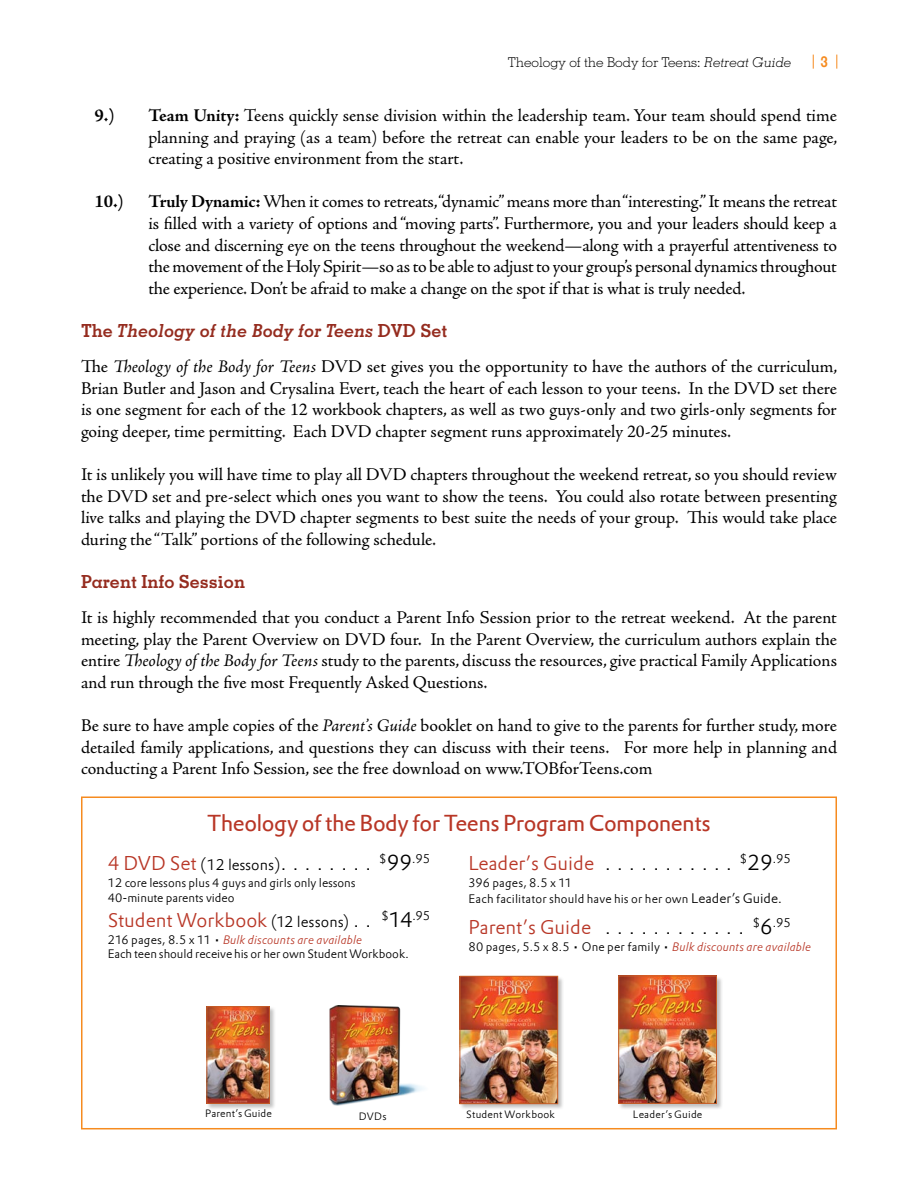
<style>
.page{position:relative;width:918px;height:1188px;background:#fff}
.page>*{position:absolute;margin:0;border:0;box-sizing:border-box;transform-origin:0 0}
.t1{font:22.5px "DTL Prokyon T";letter-spacing:-.025em;color:#b83626}
.t2{font:19.5px "DTL Prokyon T Light";color:#b83626}
.t3{font:18px/21.6px "Adobe Jenson Pro";letter-spacing:-.005em;color:#000;text-align:justify}
.t4{font:italic 700 18px "Memphis";color:#952c1f}
.t5{font:700 18px "Memphis";color:#952c1f}
.t6{font:700 18px "Adobe Jenson Pro";color:#000}
.t7{font:15px "DTL Prokyon T Light";color:#000}
.t8{font:700 15px "Memphis";color:#f68b1f}
.t9{font:300 13.5px "Memphis";color:#000}
.t10{font:12.3px "DTL Prokyon T Light";color:#000}
.t11{font:12px/14.4px "DTL Prokyon T Light";color:#000}
.t12{font:10.5px "DTL Prokyon T Light";letter-spacing:.02em;color:#000}
.s1{font-style:italic}
.s2{font-weight:700}
.s3{font-style:normal}
.s4{font-size:19.5px;color:#b83626}
.s5{font-size:18px}
.s6{font-size:21px}
.s7{font-size:15px;color:#000}
.s8{font-size:18px;color:#000}
.s9{font-style:italic;color:#b83626}
.s10{font-size:13.5px}
</style>
<div class="page">
<svg style="left:813px;top:55px;width:1px;height:14px"></svg>
<svg style="left:837px;top:55px;width:1px;height:14px"></svg>
<div style="left:81px;top:796px;width:756px;height:333px;background:#fff;border:2px solid #f68b1f"></div>
<div style="left:460px;top:976px;width:110px;height:140px;background:#000;opacity:.25"></div>
<img style="left:462px;top:978px;width:94px;height:124px">
<div style="left:460px;top:976px;width:98px;height:128px;border:1px solid #c65e28"></div>
<img style="left:329px;top:1006px;width:95px;height:100px">
<div style="left:618px;top:976px;width:111px;height:140px;background:#000;opacity:.25"></div>
<img style="left:621px;top:978px;width:94px;height:123px">
<div style="left:619px;top:976px;width:98px;height:127px;border:1px solid #c65e28"></div>
<div style="left:207px;top:1006px;width:75px;height:110px;background:#000;opacity:.25"></div>
<img style="left:209px;top:1009px;width:58px;height:92px">
<div style="left:207px;top:1007px;width:62px;height:96px;border:1px solid #c65e28"></div>
<p class="t9" style="left:508px;top:54px;width:285px">Theology of the Body for Teens: <span class="s1">Retreat Guide</span></p>
<p class="t8" style="left:821px;top:52px;width:9px">3</p>
<p class="t6" style="left:94px;top:105px;width:22px">9.)</p>
<p class="t3" style="left:148px;top:105px;width:690px"><span class="s2">Team Unity:</span> Teens quickly sense division within the leadership team. Your team should spend time planning and praying (as a team) before the retreat can enable your leaders to be on the same page, creating a positive environment from the start.</p>
<p class="t6" style="left:94px;top:191px;width:31px">10.)</p>
<p class="t3" style="left:148px;top:191px;width:690px"><span class="s2">Truly Dynamic:</span> When it comes to retreats, “dynamic” means more than “interesting.” It means the retreat is filled with a variety of options and “moving parts”. Furthermore, you and your leaders should keep a close and discerning eye on the teens throughout the weekend—along with a prayerful attentiveness to the movement of the Holy Spirit—so as to be able to adjust to your group’s personal dynamics throughout the experience. Don’t be afraid to make a change on the spot if that is what is truly needed.</p>
<p class="t4" style="left:81px;top:319px;width:368px"><span class="s3">The</span> Theology of the Body for Teens <span class="s3">DVD Set</span></p>
<p class="t3" style="left:81px;top:356px;width:758px">The <span class="s1">Theology of the Body for Teens</span> DVD set gives you the opportunity to have the authors of the curriculum, Brian Butler and Jason and Crysalina Evert, teach the heart of each lesson to your teens. In the DVD set there is one segment for each of the 12 workbook chapters, as well as two guys-only and two girls-only segments for going deeper, time permitting. Each DVD chapter segment runs approximately 20-25 minutes.</p>
<p class="t3" style="left:81px;top:464px;width:757px">It is unlikely you will have time to play all DVD chapters throughout the weekend retreat, so you should review the DVD set and pre-select which ones you want to show the teens. You could also rotate between presenting live talks and playing the DVD chapter segments to best suite the needs of your group. This would take place during the “Talk” portions of the following schedule.</p>
<p class="t5" style="left:81px;top:570px;width:165px">Parent Info Session</p>
<p class="t3" style="left:81px;top:607px;width:758px">It is highly recommended that you conduct a Parent Info Session prior to the retreat weekend. At the parent meeting, play the Parent Overview on DVD four. In the Parent Overview, the curriculum authors explain the entire <span class="s1">Theology of the Body for Teens</span> study to the parents, discuss the resources, give practical Family Applications and run through the five most Frequently Asked Questions.</p>
<p class="t3" style="left:81px;top:715px;width:758px">Be sure to have ample copies of the <span class="s1">Parent’s Guide</span> booklet on hand to give to the parents for further study, more detailed family applications, and questions they can discuss with their teens. For more help in planning and conducting a Parent Info Session, see the free download on www.TOBforTeens.com</p>
<p class="t1" style="left:207px;top:809px;width:505px">Theology of the Body for Teens Program Components</p>
<p class="t7" style="left:108px;top:855px;width:324px"><span class="s4">4 DVD Set</span> (12 lessons) <span class="s5">. . . . . . . .</span> <sup>$</sup><span class="s6">99</span><sup>.95</sup></p>
<p class="t11" style="left:108px;top:876px;width:249px">12 core lessons plus 4 guys and girls only lessons<br>40-minute parents video</p>
<p class="t2" style="left:108px;top:907px;width:245px">Student Workbook <span class="s7">(12 lessons)</span> <span class="s8">...</span></p>
<p class="t10" style="left:381px;top:907px;width:50px">$<span class="s6">14</span>.95</p>
<p class="t11" style="left:108px;top:932px;width:300px">216 pages, 8.5 x 11 • <span class="s9">Bulk discounts are available<br></span>Each teen should receive his or her own Student Workbook.</p>
<p class="t2" style="left:469px;top:850px;width:135px">Leader’s Guide <span class="s8">............</span></p>
<p class="t10" style="left:740px;top:851px;width:53px">$<span class="s6">29</span>.95</p>
<p class="t11" style="left:469px;top:875px;width:312px;line-height:16.2px">396 pages, 8. 5 x 11<br>Each facilitator should have his or her own <span class="s10">Leader’s Guide.</span></p>
<p class="t2" style="left:469px;top:914px;width:135px">Parent’s Guide <span class="s8">.............</span></p>
<p class="t10" style="left:753px;top:915px;width:40px">$<span class="s6">6</span>.95</p>
<p class="t11" style="left:469px;top:940px;width:344px">80 pages, 5.5 x 8.5 • One per family • <span class="s9">Bulk discounts are available</span></p>
<p class="t12" style="left:205px;top:1107px;width:68px">Parent’s Guide</p>
<p class="t12" style="left:359px;top:1109px;width:29px">DVDs</p>
<p class="t12" style="left:466px;top:1108px;width:90px">Student Workbook</p>
<p class="t12" style="left:633px;top:1108px;width:71px">Leader’s Guide</p>
</div>
